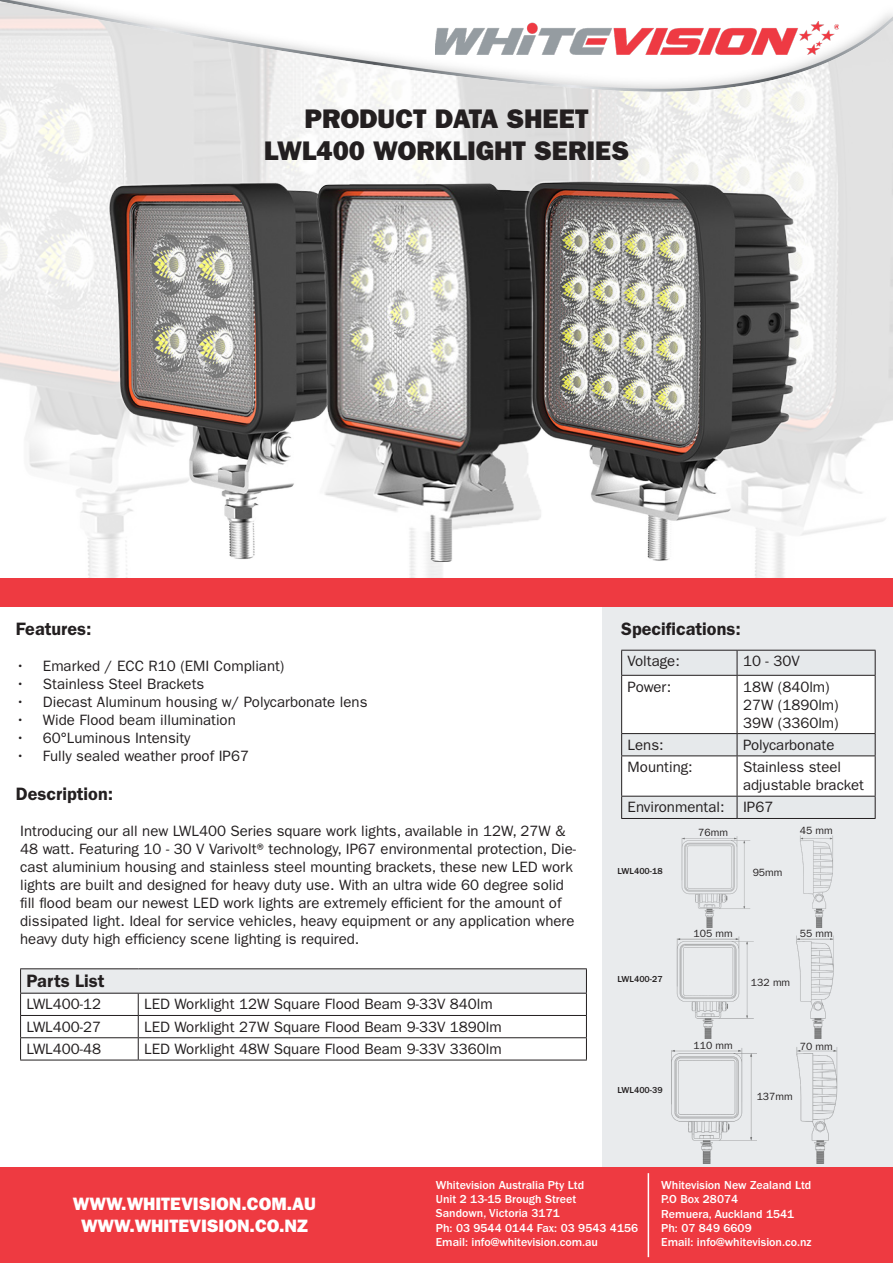
<style>
.page{position:relative;width:893px;height:1263px;background:#fff}
.page>*{position:absolute;margin:0;border:0;box-sizing:border-box;transform-origin:0 0}
.t1{font:27px "ITC Franklin Gothic Std Hvy";color:#231f20}
.t2{font:600 18px "ITC Franklin Gothic Std";color:#231f20}
.t3{font:18px "ITC Franklin Gothic Std Hvy";color:#fff}
.t4{font:15px/18px "ITC Franklin Gothic Std";color:#231f20}
.t5{font:500 12px "ITC Franklin Gothic Std";color:#fff}
.t6{font:10.5px "ITC Franklin Gothic Std";color:#231f20}
.t7{font:500 9px "ITC Franklin Gothic Std";color:#231f20}
</style>
<div class="page">
<img style="left:0;top:0;width:223px;height:578px">
<img style="left:223px;top:96px;width:329px;height:482px">
<img style="left:552px;top:96px;width:341px;height:482px">
<img style="left:103px;top:180px;width:211px;height:381px">
<img style="left:314px;top:180px;width:206px;height:381px">
<img style="left:520px;top:180px;width:285px;height:381px">
<div style="left:603px;top:607px;width:290px;height:561px;background:#e9ebed"></div>
<div style="left:0;top:578px;width:893px;height:29px;background:#ee3a41"></div>
<img style="left:0;top:1px;width:893px;height:95px">
<div style="left:0;top:1167px;width:893px;height:96px;background:#ee3a41"></div>
<hr style="left:648px;top:1173px;width:1px;height:84px;background:#fff">
<img style="left:435px;top:21px;width:404px;height:33px">
<svg style="left:621px;top:650px;width:255px;height:168px"></svg>
<hr style="left:621px;top:818px;width:116px;height:1px;background:#231f20">
<hr style="left:737px;top:818px;width:138px;height:1px;background:#231f20">
<div style="left:21px;top:969px;width:565px;height:24px;background:#e9ebed"></div>
<hr style="left:20px;top:968px;width:118px;height:1px;background:#231f20">
<hr style="left:138px;top:968px;width:449px;height:1px;background:#231f20">
<hr style="left:20px;top:993px;width:118px;height:1px;background:#231f20">
<hr style="left:138px;top:993px;width:449px;height:1px;background:#231f20">
<hr style="left:20px;top:1015px;width:118px;height:1px;background:#231f20">
<hr style="left:138px;top:1015px;width:449px;height:1px;background:#231f20">
<hr style="left:20px;top:1037px;width:118px;height:1px;background:#231f20">
<svg style="left:20px;top:969px;width:1px;height:91px"></svg>
<hr style="left:138px;top:1037px;width:449px;height:1px;background:#231f20">
<svg style="left:138px;top:993px;width:1px;height:67px"></svg>
<svg style="left:586px;top:969px;width:1px;height:91px"></svg>
<hr style="left:20px;top:1060px;width:118px;height:1px;background:#231f20">
<hr style="left:138px;top:1060px;width:449px;height:1px;background:#231f20">
<img style="left:671px;top:1048px;width:86px;height:115px">
<img style="left:796px;top:1047px;width:42px;height:116px">
<img style="left:676px;top:936px;width:78px;height:103px">
<img style="left:796px;top:935px;width:38px;height:104px">
<img style="left:681px;top:836px;width:70px;height:91px">
<img style="left:800px;top:835px;width:33px;height:92px">
<p class="t1" style="left:304px;top:103px;width:286px">PRODUCT DATA SHEET</p>
<p class="t1" style="left:264px;top:135px;width:367px">LWL400 WORKLIGHT SERIES</p>
<p class="t2" style="left:16px;top:618px;width:77px">Features:</p>
<p class="t4" style="left:16px;top:657px;width:270px">• Emarked / ECC R10 (EMI Compliant)</p>
<p class="t4" style="left:16px;top:675px;width:190px">• Stainless Steel Brackets</p>
<p class="t4" style="left:16px;top:693px;width:353px">• Diecast Aluminum housing w/ Polycarbonate lens</p>
<p class="t4" style="left:16px;top:711px;width:221px">• Wide Flood beam illumination</p>
<p class="t4" style="left:16px;top:729px;width:176px">• 60°Luminous Intensity</p>
<p class="t4" style="left:16px;top:747px;width:235px">• Fully sealed weather proof IP67</p>
<p class="t2" style="left:16px;top:784px;width:99px">Description:</p>
<p class="t4" style="left:20px;top:822px;width:557px">Introducing our all new LWL400 Series square work lights, available in 12W, 27W &amp; 48 watt. Featuring 10 - 30 V Varivolt® technology, IP67 environmental protection, Die&shy;cast aluminium housing and stainless steel mounting brackets, these new LED work lights are built and designed for heavy duty use. With an ultra wide 60 degree solid fill flood beam our newest LED work lights are extremely efficient for the amount of dissipated light. Ideal for service vehicles, heavy equipment or any application where heavy duty high efficiency scene lighting is required.</p>
<p class="t2" style="left:27px;top:970px;width:80px">Parts List</p>
<p class="t4" style="left:27px;top:995px;width:76px">LWL400-12</p>
<p class="t4" style="left:144px;top:995px;width:350px">LED Worklight 12W Square Flood Beam 9-33V 840lm</p>
<p class="t4" style="left:27px;top:1018px;width:76px">LWL400-27</p>
<p class="t4" style="left:144px;top:1018px;width:359px">LED Worklight 27W Square Flood Beam 9-33V 1890lm</p>
<p class="t4" style="left:27px;top:1040px;width:76px">LWL400-48</p>
<p class="t4" style="left:144px;top:1040px;width:359px">LED Worklight 48W Square Flood Beam 9-33V 3360lm</p>
<p class="t2" style="left:621px;top:618px;width:121px">Specifications:</p>
<p class="t4" style="left:628px;top:652px;width:54px">Voltage:</p>
<p class="t4" style="left:743px;top:652px;width:58px">10 - 30V</p>
<p class="t4" style="left:628px;top:678px;width:45px">Power:</p>
<p class="t4" style="left:743px;top:678px;width:88px">18W (840lm)</p>
<p class="t4" style="left:743px;top:696px;width:97px">27W (1890lm)</p>
<p class="t4" style="left:743px;top:714px;width:97px">39W (3360lm)</p>
<p class="t4" style="left:628px;top:736px;width:37px">Lens:</p>
<p class="t4" style="left:743px;top:736px;width:93px">Polycarbonate</p>
<p class="t4" style="left:628px;top:758px;width:67px">Mounting:</p>
<p class="t4" style="left:743px;top:758px;width:122px">Stainless steel adjustable bracket</p>
<p class="t4" style="left:628px;top:798px;width:98px">Environmental:</p>
<p class="t4" style="left:743px;top:798px;width:32px">IP67</p>
<p class="t7" style="left:618px;top:866px;width:47px">LWL400-18</p>
<p class="t7" style="left:618px;top:974px;width:47px">LWL400-27</p>
<p class="t7" style="left:618px;top:1084px;width:47px">LWL400-39</p>
<p class="t6" style="left:698px;top:826px;width:31px">76mm</p>
<p class="t6" style="left:753px;top:867px;width:31px">95mm</p>
<p class="t6" style="left:800px;top:824px;width:34px">45 mm</p>
<p class="t6" style="left:693px;top:928px;width:41px">105 mm</p>
<p class="t6" style="left:800px;top:928px;width:34px">55 mm</p>
<p class="t6" style="left:751px;top:977px;width:41px">132 mm</p>
<p class="t6" style="left:694px;top:1039px;width:41px">110 mm</p>
<p class="t6" style="left:800px;top:1040px;width:34px">70 mm</p>
<p class="t6" style="left:757px;top:1090px;width:38px">137mm</p>
<p class="t3" style="left:73px;top:1193px;width:245px">WWW.WHITEVISION.COM.AU</p>
<p class="t3" style="left:81px;top:1215px;width:228px">WWW.WHITEVISION.CO.NZ</p>
<p class="t5" style="left:436px;top:1178px;width:150px">Whitevision Australia Pty Ltd</p>
<p class="t5" style="left:436px;top:1192px;width:142px">Unit 2 13-15 Brough Street</p>
<p class="t5" style="left:436px;top:1207px;width:125px">Sandown, Victoria 3171</p>
<p class="t5" style="left:436px;top:1221px;width:204px">Ph: 03 9544 0144 Fax: 03 9543 4156</p>
<p class="t5" style="left:436px;top:1235px;width:164px">Email: info@whitevision.com.au</p>
<p class="t5" style="left:661px;top:1178px;width:152px">Whitevision New Zealand Ltd</p>
<p class="t5" style="left:661px;top:1192px;width:78px">P.O Box 28074</p>
<p class="t5" style="left:661px;top:1207px;width:134px">Remuera, Auckland 1541</p>
<p class="t5" style="left:661px;top:1221px;width:92px">Ph: 07 849 6609</p>
<p class="t5" style="left:661px;top:1236px;width:152px">Email: info@whitevision.co.nz</p>
</div>
